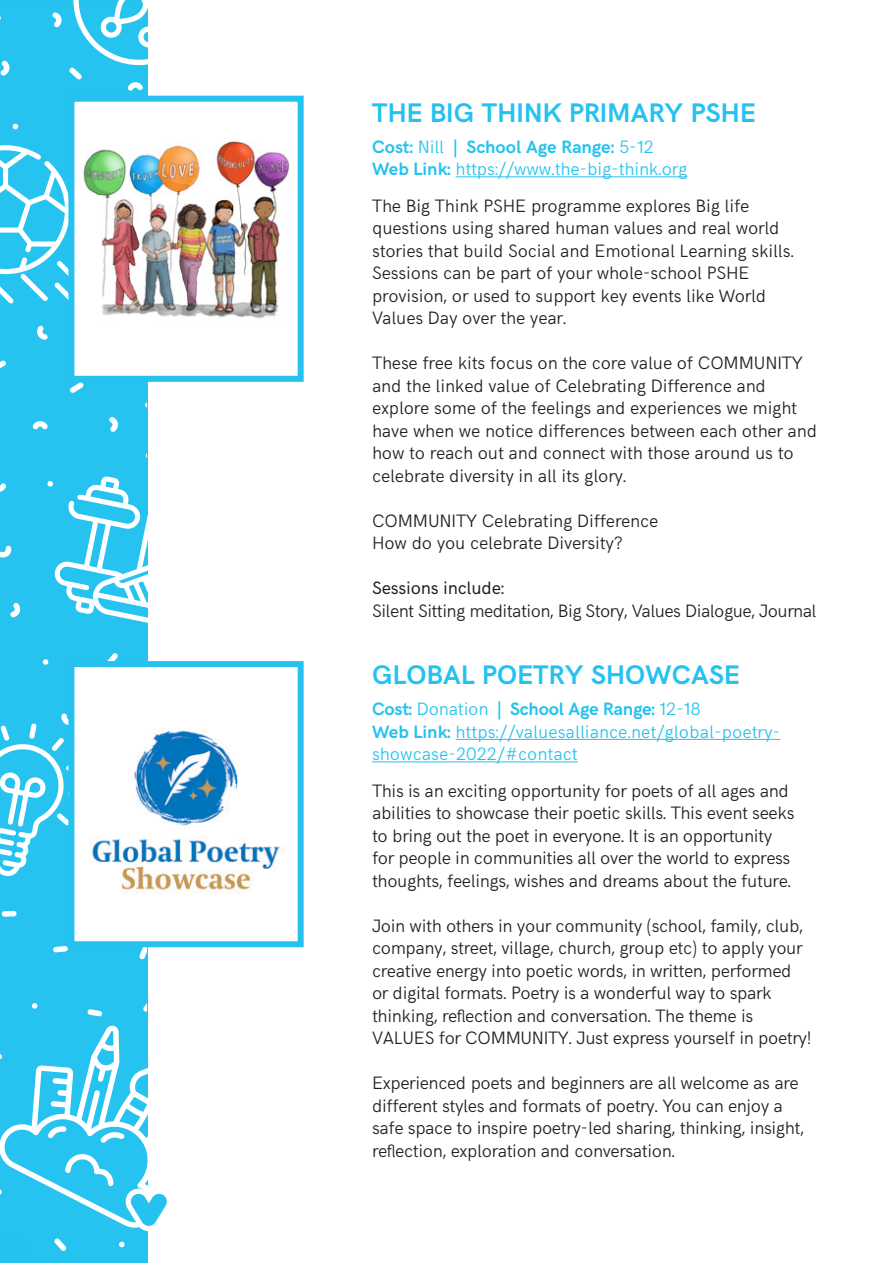
<style>
.page{position:relative;width:893px;height:1263px;background:#fff}
.page>*{position:absolute;margin:0;border:0;box-sizing:border-box;transform-origin:0 0}
.t1{font:700 27px "HK Grotesk";letter-spacing:.01em;color:#25c2f0}
.t2{font:300 18px/22.5px "HK Grotesk";letter-spacing:-.02em;color:#231f20}
.t3{font:300 18px/22.5px "HK Grotesk";color:#25c2f0}
.t4{font:18px "HK Grotesk";letter-spacing:-.01em;color:#231f20}
.s1{font-weight:700}
</style>
<div class="page">
<div style="left:0;top:2px;width:147px;height:1261px;background:#26c2f0"></div>
<svg style="left:110px;top:653px;width:8px;height:5px"></svg>
<svg style="left:70px;top:385px;width:14px;height:8px"></svg>
<svg style="left:87px;top:1009px;width:15px;height:7px"></svg>
<svg style="left:2px;top:911px;width:15px;height:6px"></svg>
<svg style="left:0;top:361px;width:6px;height:7px"></svg>
<svg style="left:143px;top:1003px;width:4px;height:9px"></svg>
<svg style="left:139px;top:950px;width:8px;height:9px"></svg>
<svg style="left:53px;top:946px;width:15px;height:6px"></svg>
<svg style="left:0;top:483px;width:6px;height:9px"></svg>
<svg style="left:109px;top:417px;width:9px;height:15px"></svg>
<svg style="left:37px;top:326px;width:11px;height:14px"></svg>
<svg style="left:32px;top:421px;width:16px;height:8px"></svg>
<svg style="left:0;top:546px;width:11px;height:11px"></svg>
<svg style="left:52px;top:12px;width:10px;height:15px"></svg>
<svg style="left:0;top:61px;width:10px;height:15px"></svg>
<svg style="left:10px;top:603px;width:10px;height:14px"></svg>
<svg style="left:32px;top:1003px;width:6px;height:6px"></svg>
<svg style="left:43px;top:659px;width:5px;height:6px"></svg>
<svg style="left:47px;top:476px;width:100px;height:147px"></svg>
<svg style="left:0;top:714px;width:65px;height:162px"></svg>
<svg style="left:0;top:124px;width:65px;height:180px"></svg>
<svg style="left:69px;top:0;width:78px;height:91px"></svg>
<img style="left:65px;top:93px;width:239px;height:292px">
<svg style="left:65px;top:658px;width:239px;height:292px"></svg>
<svg style="left:0;top:1025px;width:167px;height:226px"></svg>
<hr style="left:456px;top:176px;width:231px;height:1px;background:#25c2f0">
<hr style="left:456px;top:739px;width:324px;height:1px;background:#25c2f0">
<hr style="left:372px;top:761px;width:206px;height:1px;background:#25c2f0">
<hr style="left:0;top:1248px;width:32px;height:1px;background:#25c2f0">
<h1 class="t1" style="left:372px;top:92px;width:385px">THE BIG THINK PRIMARY PSHE</h1>
<p class="t3" style="left:372px;top:134px;width:317px"><span class="s1">Cost:</span> Nill <span class="s1">| School Age Range:</span> 5-12<br><span class="s1">Web Link:</span> https://www.the-big-think.org</p>
<p class="t2" style="left:372px;top:193px;width:423px">The Big Think PSHE programme explores Big life questions using shared human values and real world stories that build Social and Emotional Learning skills.<br>Sessions can be part of your whole-school PSHE provision, or used to support key events like World Values Day over the year.</p>
<p class="t2" style="left:372px;top:350px;width:446px">These free kits focus on the core value of COMMUNITY and the linked value of Celebrating Difference and explore some of the feelings and experiences we might have when we notice differences between each other and how to reach out and connect with those around us to celebrate diversity in all its glory.</p>
<p class="t2" style="left:372px;top:508px;width:288px">COMMUNITY Celebrating Difference<br>How do you celebrate Diversity?</p>
<p class="t4" style="left:372px;top:574px;width:134px">Sessions include:</p>
<p class="t2" style="left:372px;top:598px;width:446px">Silent Sitting meditation, Big Story, Values Dialogue, Journal</p>
<h1 class="t1" style="left:372px;top:654px;width:369px">GLOBAL POETRY SHOWCASE</h1>
<p class="t3" style="left:372px;top:696px;width:410px"><span class="s1">Cost:</span> Donation <span class="s1">| School Age Range:</span> 12-18<br><span class="s1">Web Link:</span> https://valuesalliance.net/global-poetry&shy;showcase-2022/#contact</p>
<p class="t2" style="left:372px;top:778px;width:424px">This is an exciting opportunity for poets of all ages and abilities to showcase their poetic skills. This event seeks to bring out the poet in everyone. It is an opportunity for people in communities all over the world to express thoughts, feelings, wishes and dreams about the future.</p>
<p class="t2" style="left:372px;top:913px;width:441px">Join with others in your community (school, family, club, company, street, village, church, group etc) to apply your creative energy into poetic words, in written, performed or digital formats. Poetry is a wonderful way to spark thinking, reflection and conversation. The theme is VALUES for COMMUNITY. Just express yourself in poetry!</p>
<p class="t2" style="left:372px;top:1070px;width:434px">Experienced poets and beginners are all welcome as are different styles and formats of poetry. You can enjoy a safe space to inspire poetry-led sharing, thinking, insight, reflection, exploration and conversation.</p>
</div>
